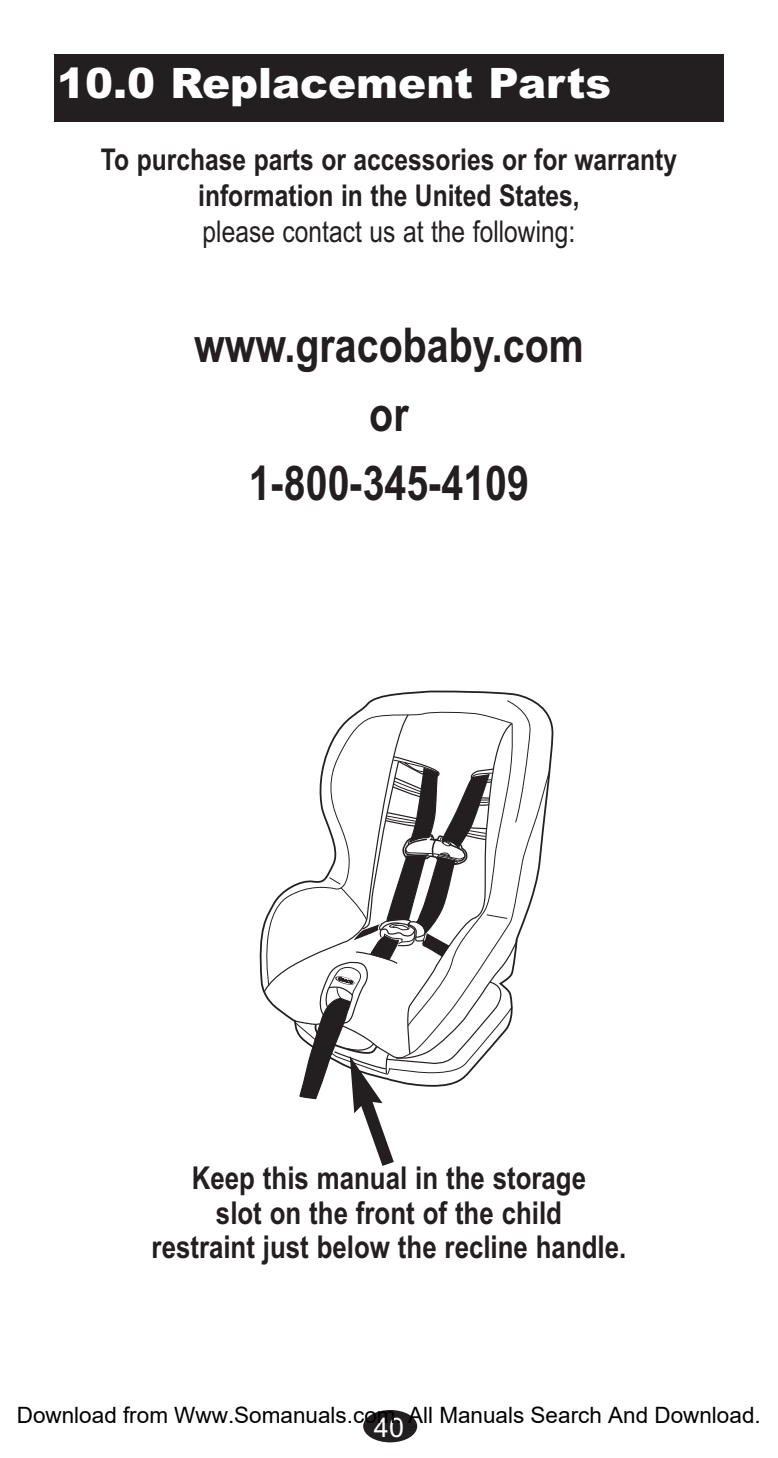
<style>
.page{position:relative;width:778px;height:1458px;background:#fff}
.page>*{position:absolute;margin:0;border:0;box-sizing:border-box;transform-origin:0 0}
.t1{font:700 48px/69px "Arial Narrow";color:#231f20;text-align:center}
.t2{font:900 42px "Arial";color:#fff}
.t3{font:700 31.5px/34.5px "Arial Narrow";color:#231f20;text-align:center}
.t4{font:700 30px/36px "Arial Narrow";color:#231f20;text-align:center}
.t5{font:30px "Arial Narrow";color:#231f20}
.t6{font:27px "Arial";color:#fff}
.t7{font:22.5px "Arial";color:#000}
</style>
<div class="page">
<div style="left:54px;top:54px;width:670px;height:68px;background:#231f20"></div>
<svg style="left:371px;top:691px;width:182px;height:84px"></svg>
<svg style="left:263px;top:700px;width:287px;height:466px"></svg>
<div style="left:363px;top:1410px;width:54px;height:32px;background:#231f20;border-radius:50%"></div>
<h2 class="t2" style="left:57px;top:59px;width:555px">10.0 Replacement Parts</h2>
<p class="t4" style="left:101px;top:142px;width:577px">To purchase parts or accessories or for warranty information in the United States,</p>
<p class="t5" style="left:202px;top:214px;width:374px">please contact us at the following:</p>
<h1 class="t1" style="left:194px;top:311px;width:391px">www.gracobaby.com or<br>1-800-345-4109</h1>
<p class="t3" style="left:152px;top:1161px;width:476px">Keep this manual in the storage<br>slot on the front of the child<br>restraint just below the recline handle.</p>
<p class="t7" style="left:17px;top:1403px;width:745px">Download from Www.Somanuals.com. All Manuals Search And Download.</p>
<p class="t6" style="left:374px;top:1412px;width:32px">40</p>
</div>
